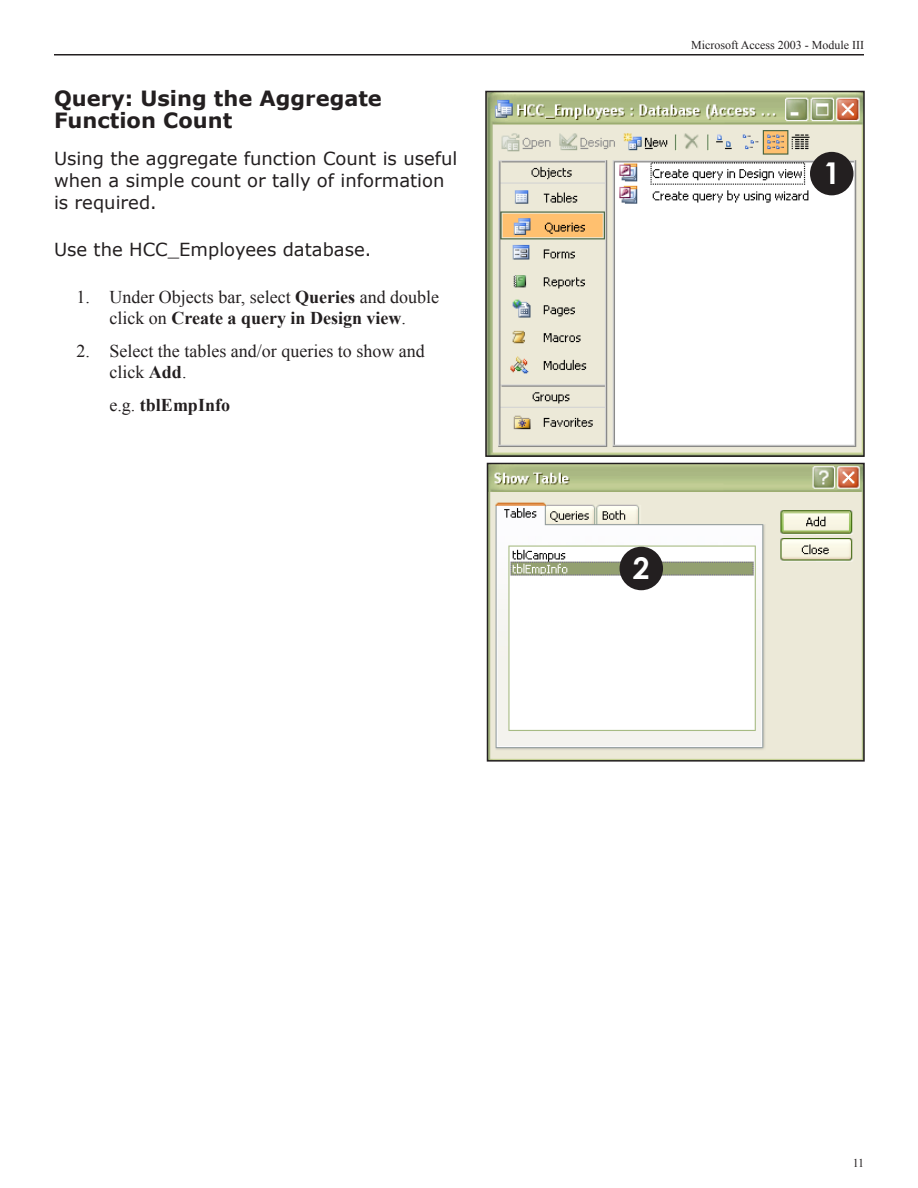
<style>
.page{position:relative;width:918px;height:1188px;background:#fff}
.page>*{position:absolute;margin:0;border:0;box-sizing:border-box;transform-origin:0 0}
.t1{font:700 30px "Century Gothic";color:#fff}
.Title2{font:700 21px/21.6px "Verdana";color:#231f20}
.Steps{font:18px/21.6px "Times New Roman";color:#231f20;text-align:center}
.Description{font:18px/21.6px "Verdana";color:#231f20}
.Steps-2{font:700 18px "Times New Roman";color:#231f20}
.t2{font:12px "Times New Roman";color:#231f20}
.s1{font-weight:700}
.s2{font-weight:400}
</style>
<div class="page">
<hr style="left:54px;top:54px;width:810px;height:2px;background:#231f20">
<img style="left:488px;top:94px;width:374px;height:360px">
<div style="left:485px;top:91px;width:380px;height:366px;border:2px solid #231f20"></div>
<img style="left:490px;top:466px;width:372px;height:293px">
<div style="left:487px;top:463px;width:378px;height:299px;border:2px solid #231f20"></div>
<div style="left:810px;top:152px;width:44px;height:43px;background:#231f20;border-radius:50%"></div>
<div style="left:620px;top:547px;width:43px;height:43px;background:#231f20;border-radius:50%"></div>
<p class="Title2" style="left:54px;top:87px;width:329px">Query: Using the Aggregate<br>Function Count</p>
<p class="Description" style="left:54px;top:148px;width:405px">Using the aggregate function Count is useful when a simple count or tally of information is required.</p>
<p class="Description" style="left:54px;top:238px;width:314px">Use the HCC_Employees database.</p>
<p class="Steps" style="left:76px;top:286px;width:364px">1 . Under Objects bar, select <span class="s1">Queries</span> and double click on <span class="s1">Create a query in Design view</span>.</p>
<p class="Steps" style="left:110px;top:340px;width:317px;text-align:left;text-indent:-33px">2. Select the tables and/or queries to show and click <span class="s1">Add</span>.</p>
<p class="Steps-2" style="left:109px;top:392px;width:122px"><span class="s2">e.g.</span> tblEmpInfo</p>
<p class="t2" style="left:691px;top:37px;width:174px">Microsoft Access 2003 - Module III</p>
<p class="t1" style="left:823px;top:150px;width:18px">1</p>
<p class="t1" style="left:633px;top:545px;width:18px">2</p>
<p class="t2" style="left:853px;top:1155px;width:6px">11</p>
</div>
